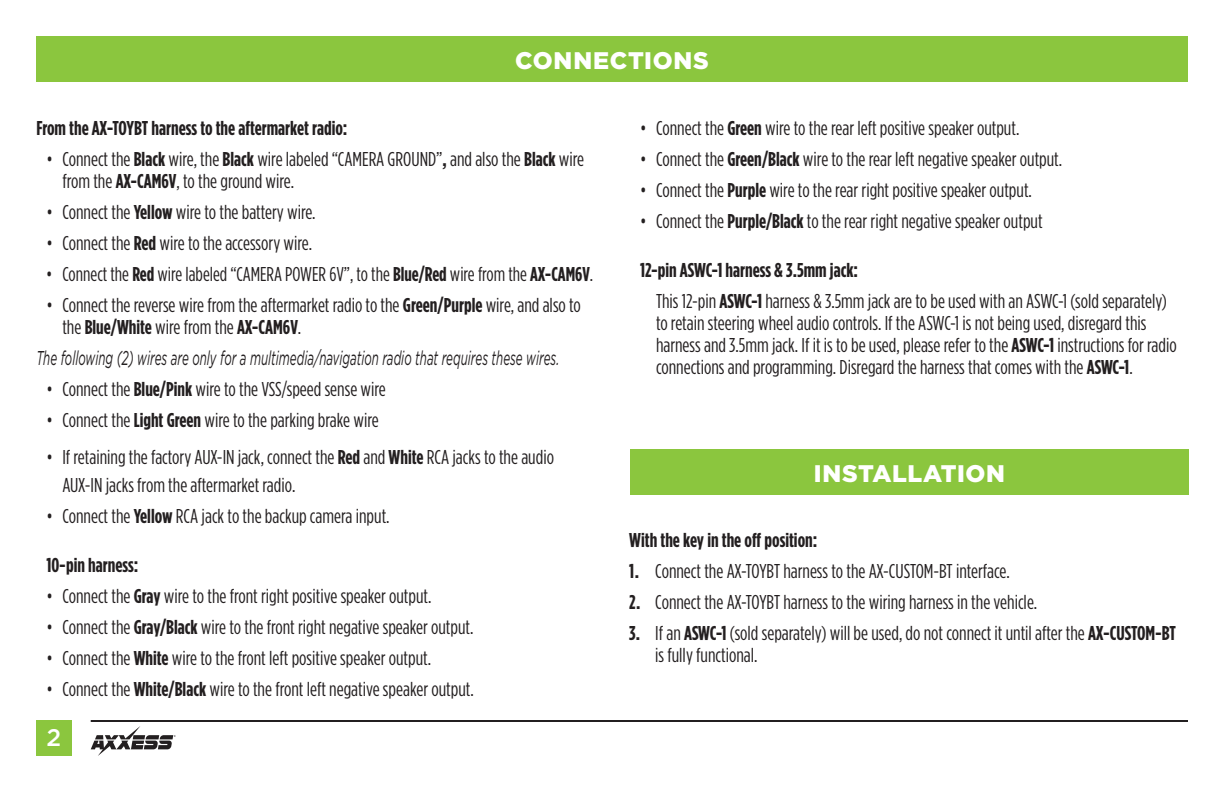
<style>
.page{position:relative;width:1224px;height:792px;background:#fff}
.page>*{position:absolute;margin:0;border:0;box-sizing:border-box;transform-origin:0 0}
.t1{font:900 24px "Gotham";letter-spacing:.025em;color:#fff}
.t2{font:500 24px "Gotham";color:#fff}
.t3{font:20px/22px "Gotham Condensed";color:#231f20}
.t4{font:700 20px "Gotham Condensed";color:#231f20}
.t5{font:italic 20px "Gotham";color:#231f20;scale:.58 1}
.s1{font-weight:700}
</style>
<div class="page">
<div style="left:36px;top:36px;width:1152px;height:45px;background:#8bc63e"></div>
<div style="left:36px;top:720px;width:36px;height:36px;background:#8bc63e"></div>
<hr style="left:91px;top:720px;width:1097px;height:2px;background:#231f20">
<svg style="left:91px;top:726px;width:85px;height:30px"></svg>
<div style="left:630px;top:449px;width:559px;height:45px;background:#8bc63e"></div>
<p class="t1" style="left:515px;top:46px;width:195px">CONNECTIONS</p>
<p class="t4" style="left:36px;top:117px;width:312px">From the AX-TOYBT harness to the aftermarket radio:</p>
<p class="t3" style="left:62px;top:148px;width:523px;text-indent:-16px">• Connect the <span class="s1">Black</span> wire, the <span class="s1">Black</span> wire labeled “CAMERA GROUND”<span class="s1">,</span> and also the <span class="s1">Black</span> wire from the <span class="s1">AX-CAM6V</span>, to the ground wire.</p>
<p class="t3" style="left:46px;top:201px;width:271px">• Connect the <span class="s1">Yellow</span> wire to the battery wire.</p>
<p class="t3" style="left:46px;top:232px;width:267px">• Connect the <span class="s1">Red</span> wire to the accessory wire.</p>
<p class="t3" style="left:46px;top:263px;width:549px">• Connect the <span class="s1">Red</span> wire labeled “CAMERA POWER 6V”, to the <span class="s1">Blue/Red</span> wire from the <span class="s1">AX-CAM6V</span>.</p>
<p class="t3" style="left:62px;top:294px;width:520px;text-indent:-16px">• Connect the reverse wire from the aftermarket radio to the <span class="s1">Green/Purple</span> wire, and also to the <span class="s1">Blue/White</span> wire from the <span class="s1">AX-CAM6V</span>.</p>
<p class="t5" style="left:36px;top:347px;width:903px">The following (2) wires are only for a multimedia/navigation radio that requires these wires.</p>
<p class="t3" style="left:46px;top:378px;width:341px">• Connect the <span class="s1">Blue/Pink</span> wire to the VSS/speed sense wire</p>
<p class="t3" style="left:46px;top:409px;width:334px">• Connect the <span class="s1">Light Green</span> wire to the parking brake wire</p>
<p class="t3" style="left:62px;top:443px;width:493px;line-height:28px;text-indent:-16px">• If retaining the factory AUX-IN jack, connect the <span class="s1">Red</span> and <span class="s1">White</span> RCA jacks to the audio<br>AUX-IN jacks from the aftermarket radio.</p>
<p class="t3" style="left:46px;top:505px;width:345px">• Connect the <span class="s1">Yellow</span> RCA jack to the backup camera input.</p>
<p class="t4" style="left:46px;top:554px;width:93px">10-pin harness:</p>
<p class="t3" style="left:46px;top:585px;width:387px">• Connect the <span class="s1">Gray</span> wire to the front right positive speaker output.</p>
<p class="t3" style="left:46px;top:616px;width:429px">• Connect the <span class="s1">Gray/Black</span> wire to the front right negative speaker output.</p>
<p class="t3" style="left:46px;top:647px;width:386px">• Connect the <span class="s1">White</span> wire to the front left positive speaker output.</p>
<p class="t3" style="left:46px;top:678px;width:429px">• Connect the <span class="s1">White/Black</span> wire to the front left negative speaker output.</p>
<p class="t2" style="left:47px;top:724px;width:16px">2</p>
<p class="t3" style="left:640px;top:117px;width:381px">• Connect the <span class="s1">Green</span> wire to the rear left positive speaker output.</p>
<p class="t3" style="left:640px;top:148px;width:424px">• Connect the <span class="s1">Green/Black</span> wire to the rear left negative speaker output.</p>
<p class="t3" style="left:640px;top:179px;width:393px">• Connect the <span class="s1">Purple</span> wire to the rear right positive speaker output.</p>
<p class="t3" style="left:640px;top:210px;width:404px">• Connect the <span class="s1">Purple/Black</span> to the rear right negative speaker output</p>
<p class="t3" style="left:656px;top:254px;width:513px;line-height:31px;text-indent:-16px"><span class="s1">12-pin ASWC-1 harness &amp; 3.5mm jack:<br></span>This 12-pin <span class="s1">ASWC-1</span> harness &amp; 3.5mm jack are to be used with an ASWC-1 (sold separately)</p>
<p class="t3" style="left:656px;top:312px;width:522px">to retain steering wheel audio controls. If the ASWC-1 is not being used, disregard this harness and 3.5mm jack. If it is to be used, please refer to the <span class="s1">ASWC-1</span> instructions for radio connections and programming. Disregard the harness that comes with the <span class="s1">ASWC-1</span>.</p>
<p class="t1" style="left:814px;top:460px;width:193px">INSTALLATION</p>
<p class="t4" style="left:629px;top:529px;width:190px">With the key in the off position:</p>
<p class="t3" style="left:629px;top:560px;width:382px"><span class="s1">1.</span> Connect the AX-TOYBT harness to the AX-CUSTOM-BT interface.</p>
<p class="t3" style="left:629px;top:591px;width:409px"><span class="s1">2.</span> Connect the AX-TOYBT harness to the wiring harness in the vehicle.</p>
<p class="t3" style="left:655px;top:622px;width:522px;text-indent:-26px"><span class="s1">3.</span> If an <span class="s1">ASWC-1</span> (sold separately) will be used, do not connect it until after the <span class="s1">AX-CUSTOM-BT </span>is fully functional.</p>
</div>
